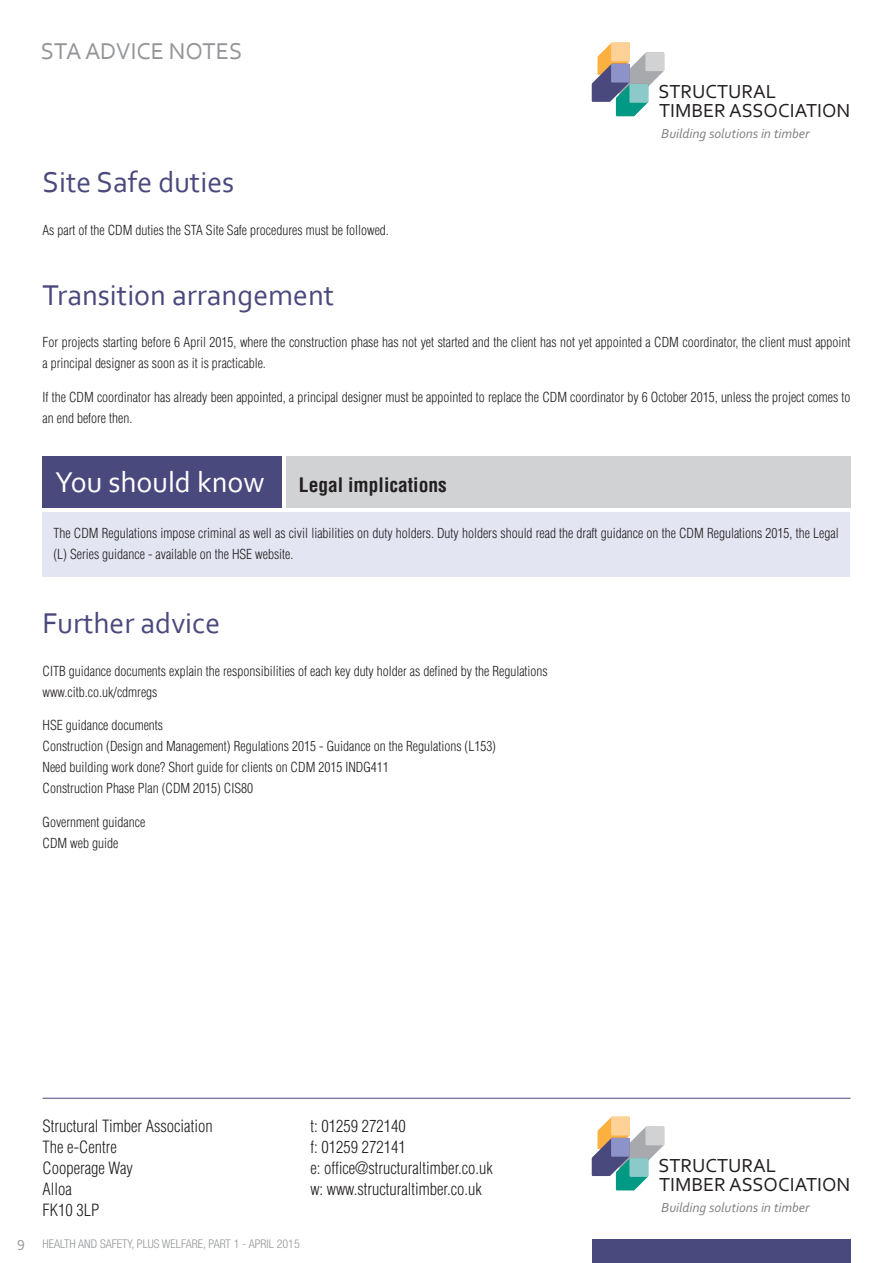
<style>
.page{position:relative;width:893px;height:1263px;background:#fff}
.page>*{position:absolute;margin:0;border:0;box-sizing:border-box;transform-origin:0 0}
.SUB_STA_Purple{font:30px "Corbel";color:#4a497d}
.SUB_STA_Purple-2{font:30px "Corbel";color:#fff}
.t1{font:24px "Corbel";color:#939598}
.t2{font:19.8px/18.6px "Corbel";color:#231f20}
.Body_Bold_STA{font:700 condensed 19.5px "Helvetica";color:#231f20}
.t3{font:300 condensed 16.5px/21px "Helvetica";color:#231f20}
.Body_STA{font:15px "Corbel";color:#939598}
.t4{font:italic 13.65px "Corbel";color:#808285}
.Body_STA-2{font:300 condensed 13.5px/21px "Helvetica";color:#231f20}
.t5{font:300 condensed 12px "Helvetica Neue LT Std";color:#939598}
</style>
<div class="page">
<svg style="left:592px;top:43px;width:73px;height:74px"></svg>
<div style="left:629px;top:84px;width:19px;height:19px;background:#8bcac9;border:2px solid #8bcac9"></div>
<div style="left:592px;top:1239px;width:258px;height:24px;background:#4a497d"></div>
<hr style="left:43px;top:1098px;width:807px;height:1px;background:#4a497d">
<svg style="left:592px;top:1117px;width:73px;height:74px"></svg>
<div style="left:629px;top:1158px;width:19px;height:19px;background:#8bcac9;border:2px solid #8bcac9"></div>
<div style="left:43px;top:457px;width:239px;height:51px;background:#4a497d"></div>
<div style="left:286px;top:457px;width:564px;height:51px;background:#d1d2d4"></div>
<div style="left:43px;top:512px;width:807px;height:65px;background:#e3e5f2"></div>
<h2 class="t1" style="left:41px;top:36px;width:203px">STA ADVICE NOTES</h2>
<p class="SUB_STA_Purple" style="left:43px;top:164px;width:193px">Site Safe duties</p>
<p class="Body_STA-2" style="left:43px;top:219px;width:348px">As part of the CDM duties the STA Site Safe procedures must be followed.</p>
<h3 class="t2" style="left:658px;top:82px;width:194px">STRUCTURAL<br>TIMBER ASSOCIATION</h3>
<p class="t4" style="left:661px;top:125px;width:150px">Building solutions in timber</p>
<p class="SUB_STA_Purple" style="left:43px;top:276px;width:293px">Transition arrangement</p>
<p class="Body_STA-2" style="left:43px;top:331px;width:809px">For projects starting before 6 April 2015, where the construction phase has not yet started and the client has not yet appointed a CDM coordinator, the client must appoint a principal designer as soon as it is practicable.</p>
<p class="Body_STA-2" style="left:43px;top:386px;width:810px">If the CDM coordinator has already been appointed, a principal designer must be appointed to replace the CDM coordinator by 6 October 2015, unless the project comes to an end before then.</p>
<p class="SUB_STA_Purple-2" style="left:55px;top:464px;width:211px">You should know</p>
<p class="Body_Bold_STA" style="left:299px;top:472px;width:149px">Legal implications</p>
<p class="Body_STA-2" style="left:54px;top:523px;width:787px">The CDM Regulations impose criminal as well as civil liabilities on duty holders. Duty holders should read the draft guidance on the CDM Regulations 2015, the Legal (L) Series guidance - available on the HSE website.</p>
<p class="SUB_STA_Purple" style="left:43px;top:605px;width:179px">Further advice</p>
<p class="Body_STA-2" style="left:43px;top:660px;width:507px">CITB guidance documents explain the responsibilities of each key duty holder as defined by the Regulations www.citb.co.uk/cdmregs</p>
<p class="Body_STA-2" style="left:43px;top:715px;width:455px">HSE guidance documents<br>Construction (Design and Management) Regulations 2015 - Guidance on the Regulations (L153)<br>Need building work done? Short guide for clients on CDM 2015 INDG411<br>Construction Phase Plan (CDM 2015) CIS80</p>
<p class="Body_STA-2" style="left:43px;top:811px;width:104px">Government guidance<br>CDM web guide</p>
<p class="Body_STA" style="left:17px;top:1233px;width:9px">9</p>
<p class="t3" style="left:43px;top:1115px;width:172px">Structural Timber Association<br>The e-Centre<br>Cooperage Way<br>Alloa<br>FK10 3LP</p>
<p class="t3" style="left:310px;top:1115px;width:184px">t: 01259 272140<br>f: 01259 272141<br>e: office@structuraltimber.co.uk w: www.structuraltimber.co.uk</p>
<p class="t5" style="left:43px;top:1237px;width:259px">HEALTH AND SAFETY, PLUS WELFARE, PART 1 - APRIL 2015</p>
<p class="t2" style="left:658px;top:1156px;width:194px">STRUCTURAL<br>TIMBER ASSOCIATION</p>
<p class="t4" style="left:661px;top:1199px;width:150px">Building solutions in timber</p>
</div>
